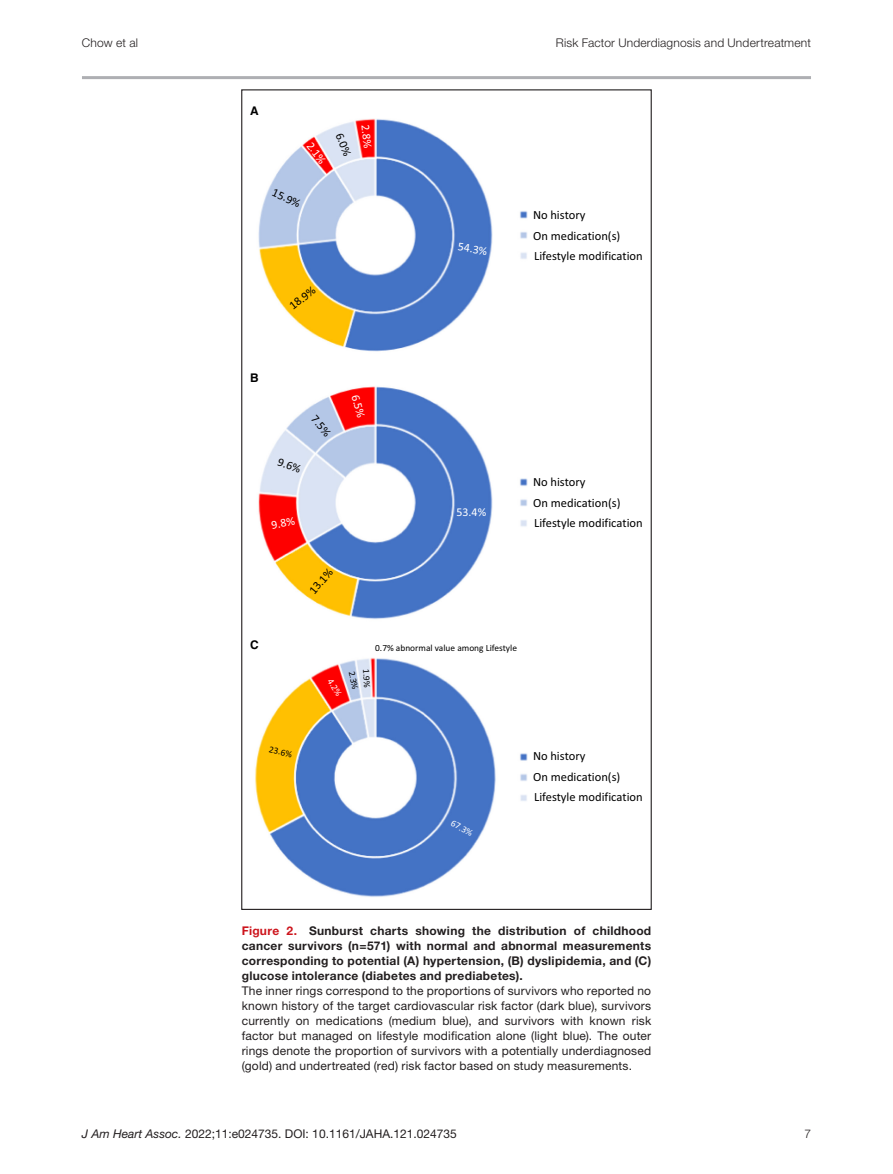
<style>
.page{position:relative;width:893px;height:1174px;background:#fff}
.page>*{position:absolute;margin:0;border:0;box-sizing:border-box;transform-origin:0 0}
.t1{font:12.6px/20.5px "Calibri";color:#000}
.t2{font:12px/15px "Helvetica Neue LT Std";letter-spacing:.01em;color:#231f20;text-align:justify}
.t3{font:700 12px/15px "Helvetica Neue LT Std";letter-spacing:.025em;color:#231f20;text-align:justify}
.t4{font:300 12px "Helvetica Neue LT Std";letter-spacing:.015em;color:#231f20}
.t5{font:12px "Calibri";color:#000}
.t6{font:12px "Calibri";color:#fff}
.t7{font:700 11.85px "Helvetica";color:#000}
.t8{font:9.45px "Calibri";color:#000}
.t9{font:9.45px "Calibri";color:#fff}
.s1{color:#cd151d}
.s2{font-style:italic}
</style>
<div class="page">
<img style="left:255px;top:118px;width:272px;height:779px">
<hr style="left:82px;top:76px;width:729px;height:3px;background:#aeafb3">
<p class="t4" style="left:82px;top:35px;width:58px">Chow et al</p>
<p class="t4" style="left:556px;top:35px;width:257px">Risk Factor Underdiagnosis and Undertreatment</p>
<p class="t7" style="left:250px;top:104px;width:10px">A</p>
<p class="t6" style="left:315px;top:138px;width:25px;rotate:52deg">2.1%</p>
<p class="t5" style="left:346px;top:130px;width:25px;rotate:68deg">6.0%</p>
<p class="t6" style="left:373px;top:123px;width:25px;rotate:84deg">2.8%</p>
<p class="t5" style="left:276px;top:185px;width:31px;rotate:24deg">15.9%</p>
<p class="t5" style="left:286px;top:301px;width:31px;rotate:-38deg">18.9%</p>
<p class="t6" style="left:459px;top:239px;width:31px;rotate:8deg">54.3%</p>
<p class="t1" style="left:533px;top:204px;width:111px">No history<br>On medication(s)<br>Lifestyle modification</p>
<p class="t7" style="left:250px;top:371px;width:10px">B</p>
<p class="t5" style="left:281px;top:454px;width:25px;rotate:20deg">9.6%</p>
<p class="t5" style="left:319px;top:411px;width:25px;rotate:49deg">7.5%</p>
<p class="t6" style="left:270px;top:517px;width:25px;rotate:-10deg">9.8%</p>
<p class="t5" style="left:306px;top:587px;width:31px;rotate:-50deg">13.1%</p>
<p class="t6" style="left:363px;top:393px;width:25px;rotate:75deg">6.5%</p>
<p class="t6" style="left:456px;top:505px;width:31px">53.4%</p>
<p class="t1" style="left:533px;top:471px;width:111px">No history<br>On medication(s)<br>Lifestyle modification</p>
<p class="t7" style="left:250px;top:638px;width:10px">C</p>
<p class="t8" style="left:375px;top:642px;width:143px">0.7% abnormal value among Lifestyle</p>
<p class="t8" style="left:358px;top:669px;width:20px;rotate:78deg">2.3%</p>
<p class="t8" style="left:372px;top:668px;width:20px;rotate:87deg">1.9%</p>
<p class="t9" style="left:335px;top:676px;width:20px;rotate:59deg">4.2%</p>
<p class="t8" style="left:271px;top:743px;width:25px;rotate:14deg">23.6%</p>
<p class="t9" style="left:455px;top:817px;width:25px;rotate:29deg">67.3%</p>
<p class="t1" style="left:533px;top:746px;width:111px">No history<br>On medication(s)<br>Lifestyle modification</p>
<p class="t3" style="left:242px;top:922px;width:411px"><span class="s1">Figure 2.</span> Sunburst charts showing the distribution of childhood cancer survivors (n=571) with normal and abnormal measurements corresponding to potential (A) hypertension, (B) dyslipidemia, and (C) glucose intolerance (diabetes and prediabetes).</p>
<p class="t2" style="left:242px;top:982px;width:411px">The inner rings correspond to the proportions of survivors who reported no known history of the target cardiovascular risk factor (dark blue), survivors currently on medications (medium blue), and survivors with known risk factor but managed on lifestyle modification alone (light blue). The outer rings denote the proportion of survivors with a potentially underdiagnosed (gold) and undertreated (red) risk factor based on study measurements.</p>
<p class="t2" style="left:82px;top:1126px;width:376px"><span class="s2">J Am Heart Assoc.</span> 2022;11:e024735. DOI: 10.1161/JAHA.121.024735</p>
<p class="t4" style="left:804px;top:1126px;width:8px">7</p>
</div>
